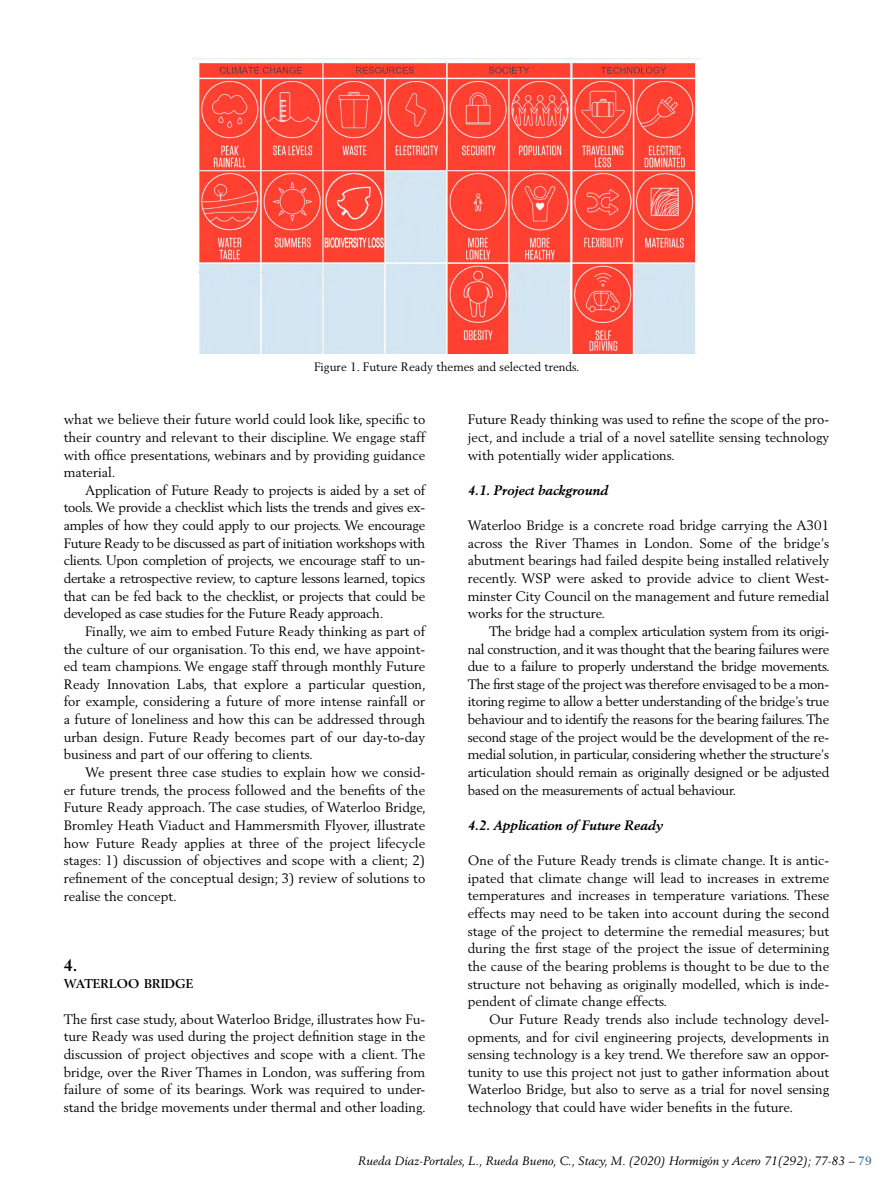
<style>
.page{position:relative;width:893px;height:1191px;background:#fff}
.page>*{position:absolute;margin:0;border:0;box-sizing:border-box;transform-origin:0 0}
.t1{font:700 16.5px "Berling LT Std";color:#000}
.t2{font:13.5px/17.7px "Berling LT Std";color:#000;text-align:justify}
.t3{font:italic 700 13.5px "Berling LT Std";color:#000}
.t4{font:700 12.6px "Berling LT Std";color:#000}
.t5{font:italic 12px "Berling LT Std";letter-spacing:.01em;color:#000}
.t6{font:12px "Berling LT Std";color:#000}
.s1{font-weight:700;font-style:normal;color:#3c77b9}
</style>
<div class="page">
<img style="left:192px;top:58px;width:509px;height:296px">
<p class="t6" style="left:314px;top:360px;width:267px">Figure 1. Future Ready themes and selected trends.</p>
<p class="t2" style="left:64px;top:410px;width:363px">what we believe their future world could look like, specific to their country and relevant to their discipline. We engage staff with office presentations, webinars and by providing guidance material.</p>
<p class="t2" style="left:64px;top:481px;width:363px;text-indent:21px">Application of Future Ready to projects is aided by a set of tools. We provide a checklist which lists the trends and gives ex&shy;amples of how they could apply to our projects. We encourage Future Ready to be discussed as part of initiation workshops with clients. Upon completion of projects, we encourage staff to un&shy;dertake a retrospective review, to capture lessons learned, topics that can be fed back to the checklist, or projects that could be developed as case studies for the Future Ready approach.</p>
<p class="t2" style="left:64px;top:622px;width:364px;text-indent:21px">Finally, we aim to embed Future Ready thinking as part of the culture of our organisation. To this end, we have appoint&shy;ed team champions. We engage staff through monthly Future Ready Innovation Labs, that explore a particular question, for example, considering a future of more intense rainfall or a future of loneliness and how this can be addressed through urban design. Future Ready becomes part of our day-to-day business and part of our offering to clients.</p>
<p class="t2" style="left:64px;top:763px;width:364px;text-indent:21px">We present three case studies to explain how we consid&shy;er future trends, the process followed and the benefits of the Future Ready approach. The case studies, of Waterloo Bridge, Bromley Heath Viaduct and Hammersmith Flyover, illustrate how Future Ready applies at three of the project lifecycle stages: 1) discussion of objectives and scope with a client; 2) refinement of the conceptual design; 3) review of solutions to realise the concept.</p>
<p class="t1" style="left:64px;top:955px;width:15px">4.</p>
<p class="t4" style="left:64px;top:976px;width:131px">WATERLOO BRIDGE</p>
<p class="t2" style="left:64px;top:1010px;width:364px">The first case study, about Waterloo Bridge, illustrates how Fu&shy;ture Ready was used during the project definition stage in the discussion of project objectives and scope with a client. The bridge, over the River Thames in London, was suffering from failure of some of its bearings. Work was required to under&shy;stand the bridge movements under thermal and other loading.</p>
<p class="t2" style="left:468px;top:410px;width:363px">Future Ready thinking was used to refine the scope of the pro&shy;ject, and include a trial of a novel satellite sensing technology with potentially wider applications.</p>
<p class="t3" style="left:468px;top:482px;width:142px">4.1. Project background</p>
<p class="t2" style="left:468px;top:516px;width:363px">Waterloo Bridge is a concrete road bridge carrying the A301 across the River Thames in London. Some of the bridge’s abutment bearings had failed despite being installed relatively recently. WSP were asked to provide advice to client West&shy;minster City Council on the management and future remedial works for the structure.</p>
<p class="t2" style="left:468px;top:622px;width:364px;text-indent:21px">The bridge had a complex articulation system from its origi&shy;nal construction, and it was thought that the bearing failures were due to a failure to properly understand the bridge movements.<br>The first stage of the project was therefore envisaged to be a mon&shy;itoring regime to allow a better understanding of the bridge’s true behaviour and to identify the reasons for the bearing failures. The second stage of the project would be the development of the re&shy;medial solution, in particular, considering whether the structure’s articulation should remain as originally designed or be adjusted based on the measurements of actual behaviour.</p>
<p class="t3" style="left:468px;top:817px;width:197px">4.2. Application of Future Ready</p>
<p class="t2" style="left:468px;top:851px;width:363px">One of the Future Ready trends is climate change. It is antic&shy;ipated that climate change will lead to increases in extreme temperatures and increases in temperature variations. These effects may need to be taken into account during the second stage of the project to determine the remedial measures; but during the first stage of the project the issue of determining the cause of the bearing problems is thought to be due to the structure not behaving as originally modelled, which is inde&shy;pendent of climate change effects.</p>
<p class="t2" style="left:468px;top:1010px;width:363px;text-indent:21px">Our Future Ready trends also include technology devel&shy;opments, and for civil engineering projects, developments in sensing technology is a key trend. We therefore saw an oppor&shy;tunity to use this project not just to gather information about Waterloo Bridge, but also to serve as a trial for novel sensing technology that could have wider benefits in the future.</p>
<p class="t5" style="left:358px;top:1153px;width:515px">Rueda Díaz-Portales, L., Rueda Bueno, C., Stacy, M. (2020) Hormigón y Acero 71(292); 77-83 – <span class="s1">79</span></p>
</div>
